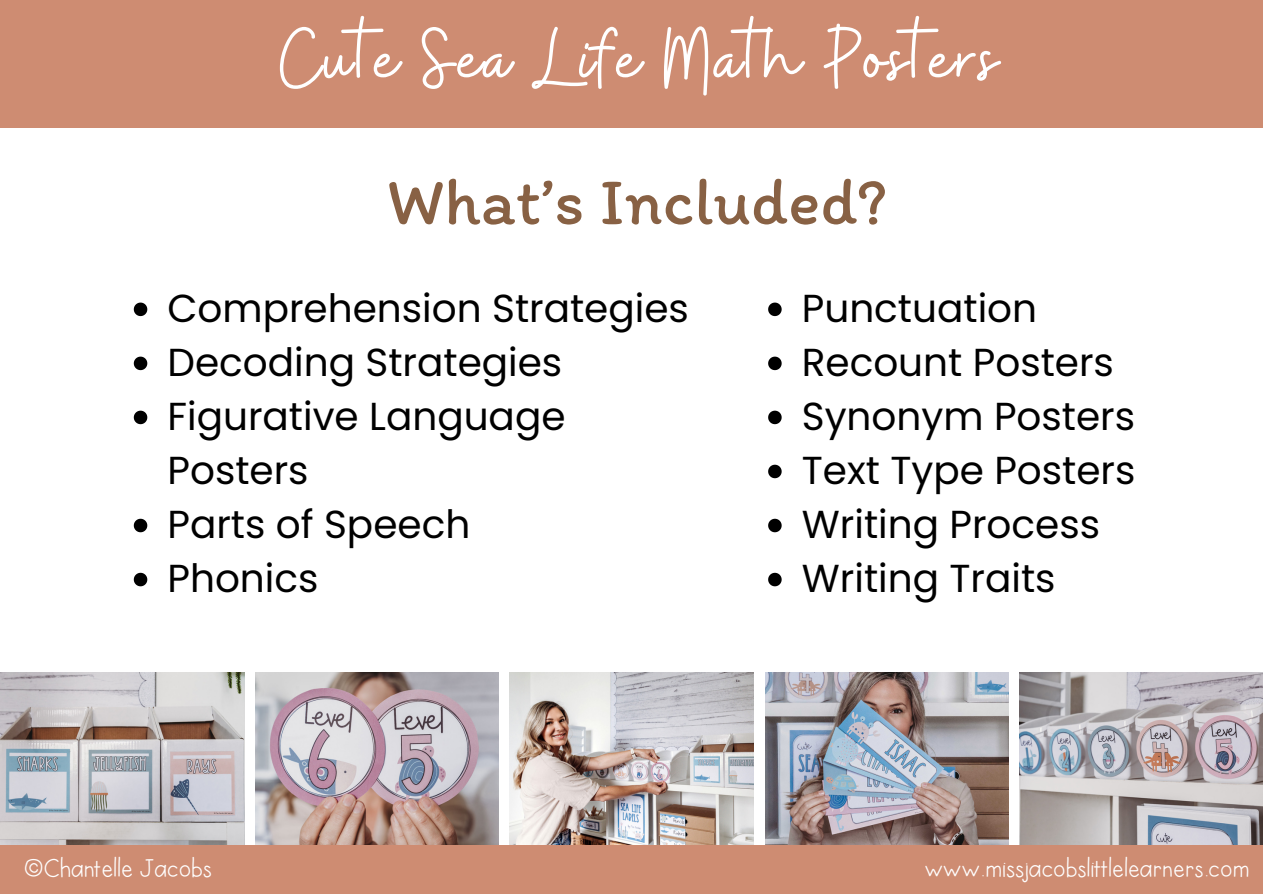
<style>
.page{position:relative;width:1263px;height:894px;background:#fff}
.page>*{position:absolute;margin:0;border:0;box-sizing:border-box;transform-origin:0 0}
.t1{font:86.25px "Buffalo";letter-spacing:.035em;color:#fff}
.t2{font:67.5px "Itim";color:#886144}
.t3{font:39px/54px "Poppins";color:#000}
.t4{font:25.2px "Hello I Heart You";color:#fff}
</style>
<div class="page">
<div style="left:0;top:844px;width:1263px;height:49px;background:#ce8c72"></div>
<div style="left:0;top:0;width:1263px;height:127px;background:#ce8c72"></div>
<svg style="left:134px;top:302px;width:13px;height:14px"></svg>
<svg style="left:134px;top:356px;width:13px;height:14px"></svg>
<svg style="left:134px;top:410px;width:13px;height:14px"></svg>
<svg style="left:134px;top:518px;width:13px;height:14px"></svg>
<svg style="left:134px;top:572px;width:13px;height:14px"></svg>
<img style="left:0;top:672px;width:244px;height:172px">
<img style="left:255px;top:672px;width:243px;height:172px">
<img style="left:510px;top:672px;width:244px;height:172px">
<img style="left:765px;top:672px;width:243px;height:172px">
<img style="left:1019px;top:672px;width:244px;height:172px">
<svg style="left:768px;top:302px;width:14px;height:14px"></svg>
<svg style="left:768px;top:356px;width:14px;height:14px"></svg>
<svg style="left:768px;top:410px;width:14px;height:14px"></svg>
<svg style="left:768px;top:464px;width:14px;height:14px"></svg>
<svg style="left:768px;top:518px;width:14px;height:14px"></svg>
<svg style="left:768px;top:572px;width:14px;height:14px"></svg>
<p class="t1" style="left:280px;top:3px;width:719px">Cute Sea Life Math Posters</p>
<p class="t2" style="left:387px;top:160px;width:502px">What’s Included?</p>
<p class="t3" style="left:167px;top:281px;width:523px">Comprehension Strategies</p>
<p class="t3" style="left:167px;top:335px;width:396px">Decoding Strategies</p>
<p class="t3" style="left:167px;top:389px;width:400px">Figurative Language<br>Posters</p>
<p class="t3" style="left:167px;top:497px;width:304px">Parts of Speech</p>
<p class="t3" style="left:167px;top:551px;width:153px">Phonics</p>
<p class="t3" style="left:802px;top:281px;width:237px">Punctuation</p>
<p class="t3" style="left:802px;top:335px;width:314px">Recount Posters</p>
<p class="t3" style="left:802px;top:389px;width:335px">Synonym Posters</p>
<p class="t3" style="left:802px;top:443px;width:335px">Text Type Posters</p>
<p class="t3" style="left:802px;top:497px;width:300px">Writing Process</p>
<p class="t3" style="left:802px;top:551px;width:255px">Writing Traits</p>
<p class="t4" style="left:25px;top:854px;width:189px">©Chantelle Jacobs</p>
<p class="t4" style="left:924px;top:854px;width:326px">www.missjacobslittlelearners.com</p>
</div>
